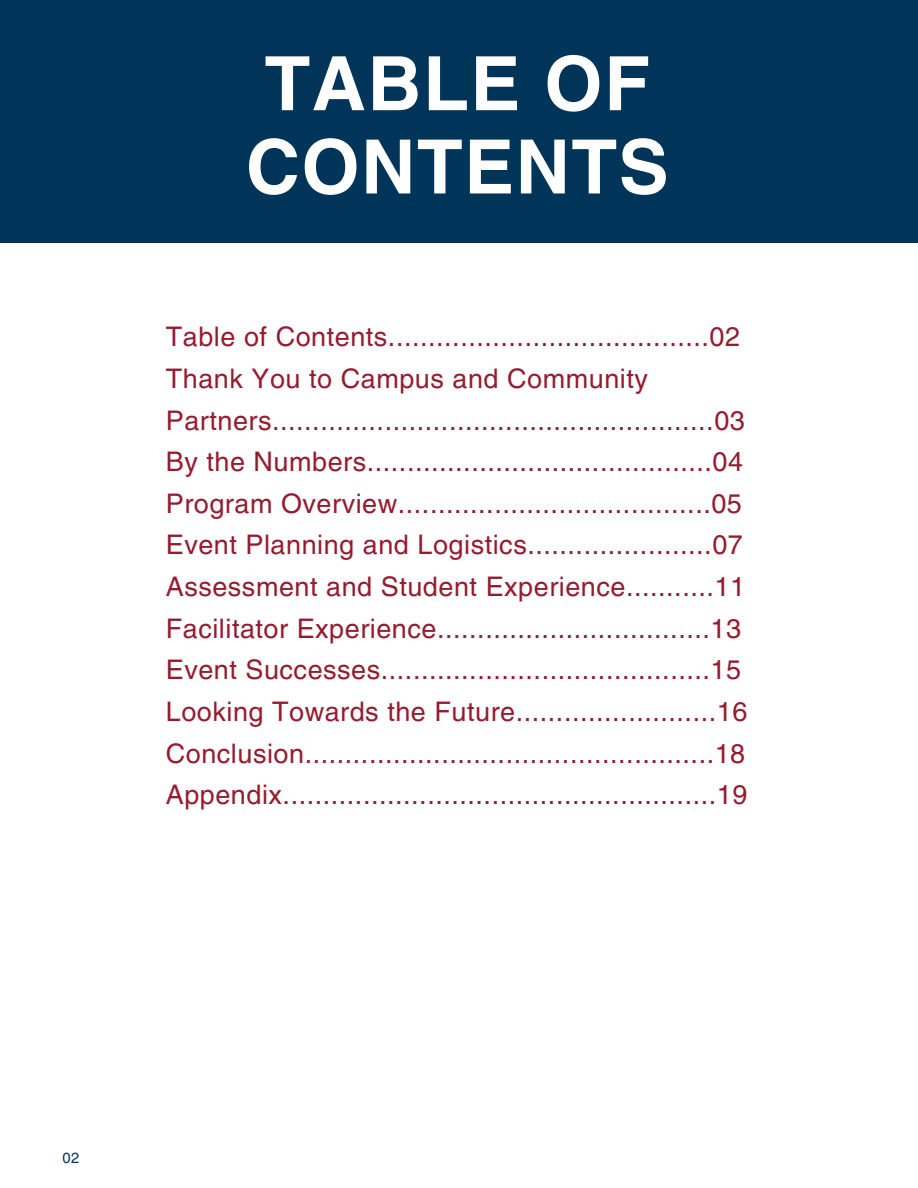
<style>
.page{position:relative;width:918px;height:1188px;background:#fff}
.page>*{position:absolute;margin:0;border:0;box-sizing:border-box;transform-origin:0 0}
.t1{font:700 75px/83.2px "Helvetica LT Pro";letter-spacing:.02em;color:#fff}
.t2{font:27px/41.7px "Helvetica LT Pro";letter-spacing:.02em;color:#971b2f}
.t3{font:14.85px "Helvetica LT Pro";color:#003459}
</style>
<div class="page">
<div style="left:0;top:0;width:918px;height:243px;background:#003459"></div>
<p class="t1" style="left:246px;top:49px;width:424px">TABLE OF<br>CONTENTS</p>
<p class="t2" style="left:166px;top:319px;width:576px">Table of Contents........................................02</p>
<p class="t2" style="left:166px;top:360px;width:581px">Thank You to Campus and Community<br>Partners.......................................................03</p>
<p class="t2" style="left:166px;top:443px;width:579px">By the Numbers...........................................04</p>
<p class="t2" style="left:166px;top:485px;width:578px">Program Overview.......................................05</p>
<p class="t2" style="left:166px;top:527px;width:579px">Event Planning and Logistics.......................07</p>
<p class="t2" style="left:166px;top:568px;width:581px">Assessment and Student Experience...........11</p>
<p class="t2" style="left:166px;top:610px;width:577px">Facilitator Experience..................................13</p>
<p class="t2" style="left:166px;top:652px;width:577px">Event Successes.........................................15</p>
<p class="t2" style="left:166px;top:693px;width:583px">Looking Towards the Future.........................16</p>
<p class="t2" style="left:166px;top:735px;width:581px">Conclusion...................................................18</p>
<p class="t2" style="left:166px;top:776px;width:583px">Appendix......................................................19</p>
<p class="t3" style="left:63px;top:1152px;width:18px">02</p>
</div>
